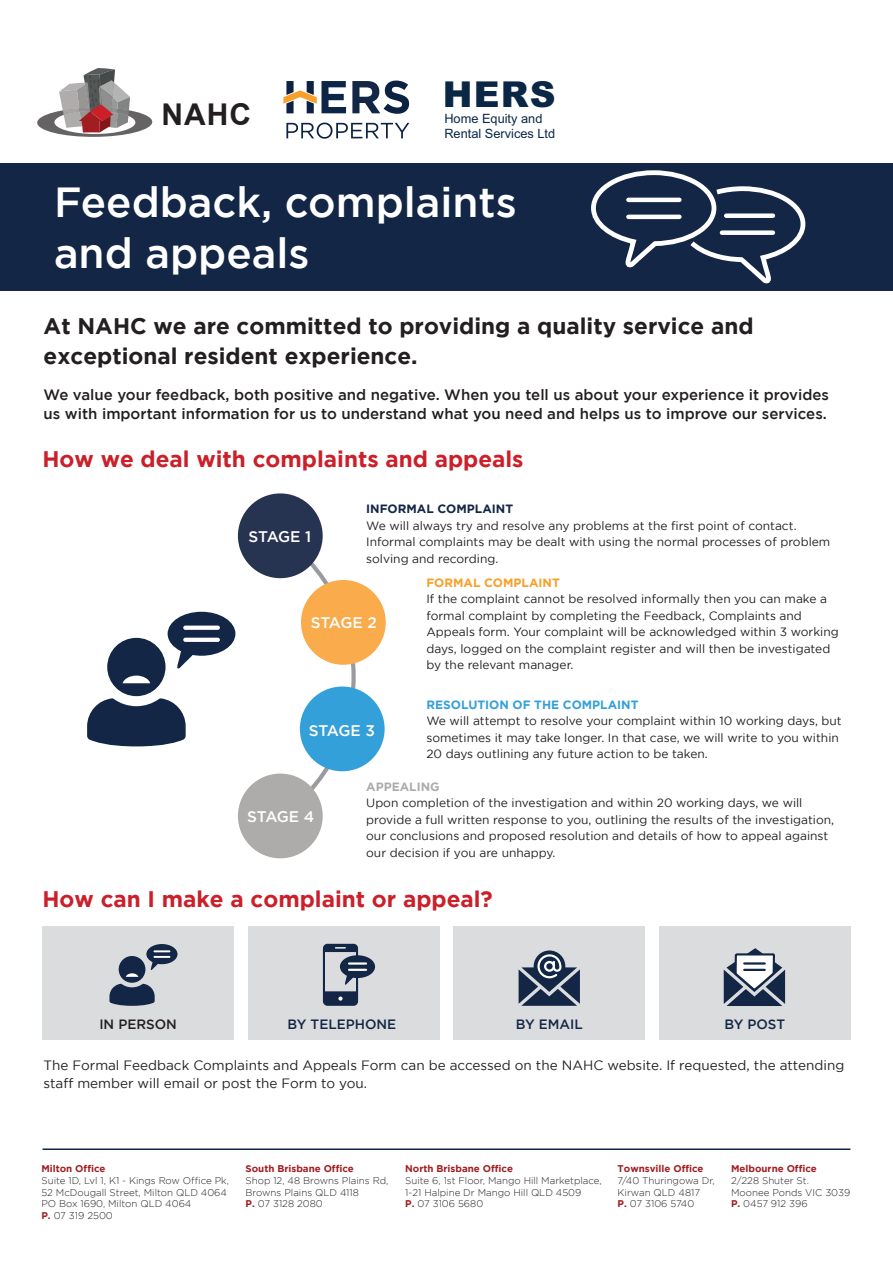
<style>
.page{position:relative;width:893px;height:1263px;background:#fff}
.page>*{position:absolute;margin:0;border:0;box-sizing:border-box;transform-origin:0 0}
.t1{font:500 42px/50.4px "Gotham";color:#fff}
.t2{font:900 35.7px "Arial";color:#0b2746}
.t3{font:700 30px "Arial";color:#231f20}
.t4{font:700 23.85px "Arial";color:#231f20}
.t5{font:700 22.5px/30px "Gotham";color:#231f20}
.t6{font:700 22.5px "Gotham";color:#cb202a}
.t7{font:500 15.45px "Gotham";letter-spacing:-.03em;color:#fff}
.t8{font:500 15px/19.5px "Gotham";color:#231f20}
.t9{font:13.5px/18px "Gotham";color:#231f20}
.t10{font:500 13.5px "Gotham";color:#132646}
.t11{font:500 13.5px "Gotham";color:#231f20}
.t12{font:12.75px/14.5px "Arial";color:#0b2746}
.t13{font:12px/16.5px "Gotham";color:#231f20}
.t14{font:700 12px "Gotham";color:#34a0d9}
.t15{font:700 12px "Gotham";color:#132646}
.t16{font:700 12px "Gotham";color:#f89f29}
.t17{font:700 12px "Gotham";color:#aeacab}
.t18{font:300 9.75px/11.7px "Gotham";color:#231f20}
.t19{font:700 9.75px "Gotham";color:#a11d22}
.s1{font-weight:700;color:#a11d22}
</style>
<div class="page">
<div style="left:43px;top:927px;width:191px;height:113px;background:#dbdcde"></div>
<div style="left:248px;top:927px;width:191px;height:113px;background:#dbdcde"></div>
<div style="left:454px;top:927px;width:191px;height:113px;background:#dbdcde"></div>
<div style="left:659px;top:927px;width:191px;height:113px;background:#dbdcde"></div>
<svg style="left:534px;top:950px;width:31px;height:32px"></svg>
<svg style="left:519px;top:954px;width:61px;height:52px"></svg>
<div style="left:546px;top:963px;width:7px;height:6px;background:#132646;border-radius:50%"></div>
<svg style="left:724px;top:948px;width:61px;height:58px"></svg>
<hr style="left:743px;top:962px;width:23px;height:2px;background:#132646">
<hr style="left:743px;top:969px;width:23px;height:2px;background:#132646">
<svg style="left:109px;top:984px;width:46px;height:22px"></svg>
<div style="left:119px;top:956px;width:26px;height:27px;background:#132646;border-radius:50%"></div>
<svg style="left:126px;top:973px;width:12px;height:4px"></svg>
<svg style="left:146px;top:944px;width:31px;height:26px"></svg>
<svg style="left:323px;top:944px;width:52px;height:62px"></svg>
<svg style="left:168px;top:612px;width:67px;height:57px"></svg>
<svg style="left:87px;top:698px;width:99px;height:48px"></svg>
<div style="left:107px;top:638px;width:59px;height:58px;background:#132646;border-radius:50%"></div>
<svg style="left:123px;top:676px;width:27px;height:7px"></svg>
<svg style="left:183px;top:626px;width:37px;height:4px"></svg>
<svg style="left:183px;top:638px;width:37px;height:4px"></svg>
<div style="left:0;top:163px;width:893px;height:128px;background:#132646"></div>
<svg style="left:241px;top:514px;width:117px;height:327px"></svg>
<div style="left:238px;top:493px;width:85px;height:85px;background:#263351;border-radius:50%"></div>
<div style="left:301px;top:580px;width:85px;height:85px;background:#faab4b;border-radius:50%"></div>
<div style="left:300px;top:686px;width:85px;height:85px;background:#34a0d9;border-radius:50%"></div>
<div style="left:238px;top:773px;width:85px;height:85px;background:#aeacab;border-radius:50%"></div>
<svg style="left:591px;top:170px;width:215px;height:113px"></svg>
<hr style="left:628px;top:198px;width:51px;height:4px;background:#fff">
<hr style="left:628px;top:215px;width:51px;height:4px;background:#fff">
<div style="left:726px;top:213px;width:47px;height:5px;background:#fff"></div>
<div style="left:722px;top:230px;width:51px;height:5px;background:#fff"></div>
<hr style="left:43px;top:1148px;width:807px;height:2px;background:#132646">
<svg style="left:352px;top:81px;width:57px;height:33px"></svg>
<svg style="left:286px;top:123px;width:123px;height:16px"></svg>
<svg style="left:283px;top:81px;width:63px;height:32px"></svg>
<svg style="left:37px;top:68px;width:115px;height:69px"></svg>
<h2 class="t2" style="left:443px;top:68px;width:114px">HERS</h2>
<h3 class="t3" style="left:161px;top:94px;width:91px">NAHC</h3>
<h3 class="t4" style="left:166px;top:102px;width:70px">NAHC</h3>
<p class="t12" style="left:444px;top:112px;width:112px">Home Equity and<br>Rental Services Ltd</p>
<h1 class="t1" style="left:54px;top:176px;width:464px">Feedback, complaints and appeals</h1>
<h3 class="t5" style="left:44px;top:310px;width:712px">At NAHC we are committed to providing a quality service and exceptional resident experience.</h3>
<p class="t8" style="left:44px;top:384px;width:787px">We value your feedback, both positive and negative. When you tell us about your experience it provides us with important information for us to understand what you need and helps us to improve our services.</p>
<h3 class="t6" style="left:43px;top:446px;width:483px">How we deal with complaints and appeals</h3>
<p class="t15" style="left:366px;top:502px;width:148px">INFORMAL COMPLAINT</p>
<p class="t13" style="left:366px;top:517px;width:466px">We will always try and resolve any problems at the first point of contact.<br>Informal complaints may be dealt with using the normal processes of problem solving and recording.</p>
<p class="t16" style="left:426px;top:576px;width:135px">FORMAL COMPLAINT</p>
<p class="t13" style="left:426px;top:591px;width:414px">If the complaint cannot be resolved informally then you can make a formal complaint by completing the Feedback, Complaints and Appeals form. Your complaint will be acknowledged within 3 working days, logged on the complaint register and will then be investigated by the relevant manager.</p>
<p class="t14" style="left:426px;top:698px;width:214px">RESOLUTION OF THE COMPLAINT</p>
<p class="t13" style="left:426px;top:713px;width:417px">We will attempt to resolve your complaint within 10 working days, but sometimes it may take longer. In that case, we will write to you within<br>20 days outlining any future action to be taken.</p>
<p class="t17" style="left:366px;top:779px;width:75px">APPEALING</p>
<p class="t13" style="left:366px;top:794px;width:469px">Upon completion of the investigation and within 20 working days, we will provide a full written response to you, outlining the results of the investigation, our conclusions and proposed resolution and details of how to appeal against our decision if you are unhappy.</p>
<p class="t7" style="left:248px;top:528px;width:64px">STAGE 1</p>
<p class="t7" style="left:311px;top:614px;width:68px">STAGE 2</p>
<p class="t7" style="left:309px;top:721px;width:68px">STAGE 3</p>
<p class="t7" style="left:247px;top:807px;width:69px">STAGE 4</p>
<h3 class="t6" style="left:43px;top:886px;width:452px">How can I make a complaint or appeal?</h3>
<p class="t11" style="left:99px;top:1016px;width:79px">IN PERSON</p>
<p class="t10" style="left:288px;top:1016px;width:110px">BY TELEPHONE</p>
<p class="t10" style="left:516px;top:1016px;width:69px">BY EMAIL</p>
<p class="t10" style="left:724px;top:1016px;width:62px">BY POST</p>
<p class="t9" style="left:44px;top:1056px;width:802px">The Formal Feedback Complaints and Appeals Form can be accessed on the NAHC website. If requested, the attending staff member will email or post the Form to you.</p>
<p class="t19" style="left:41px;top:1163px;width:66px">Milton Office</p>
<p class="t18" style="left:41px;top:1174px;width:189px">Suite 1D, Lvl 1, K1 - Kings Row Office Pk,<br>52 McDougall Street, Milton QLD 4064<br>PO Box 1690, Milton QLD 4064<br><span class="s1">P.</span> 07 319 2500</p>
<p class="t19" style="left:246px;top:1163px;width:110px">South Brisbane Office</p>
<p class="t18" style="left:246px;top:1174px;width:144px">Shop 12, 48 Browns Plains Rd,<br>Browns Plains QLD 4118<br><span class="s1">P.</span> 07 3128 2080</p>
<p class="t19" style="left:405px;top:1163px;width:109px">North Brisbane Office</p>
<p class="t18" style="left:405px;top:1174px;width:198px">Suite 6, 1st Floor, Mango Hill Marketplace,<br>1-21 Halpine Dr Mango Hill QLD 4509<br><span class="s1">P.</span> 07 3106 5680</p>
<p class="t19" style="left:618px;top:1163px;width:87px">Townsville Office</p>
<p class="t18" style="left:618px;top:1174px;width:99px">7/40 Thuringowa Dr,<br>Kirwan QLD 4817<br><span class="s1">P.</span> 07 3106 5740</p>
<p class="t19" style="left:731px;top:1163px;width:87px">Melbourne Office</p>
<p class="t18" style="left:731px;top:1174px;width:121px">2/228 Shuter St.<br>Moonee Ponds VIC 3039<br><span class="s1">P.</span> 0457 912 396</p>
</div>
